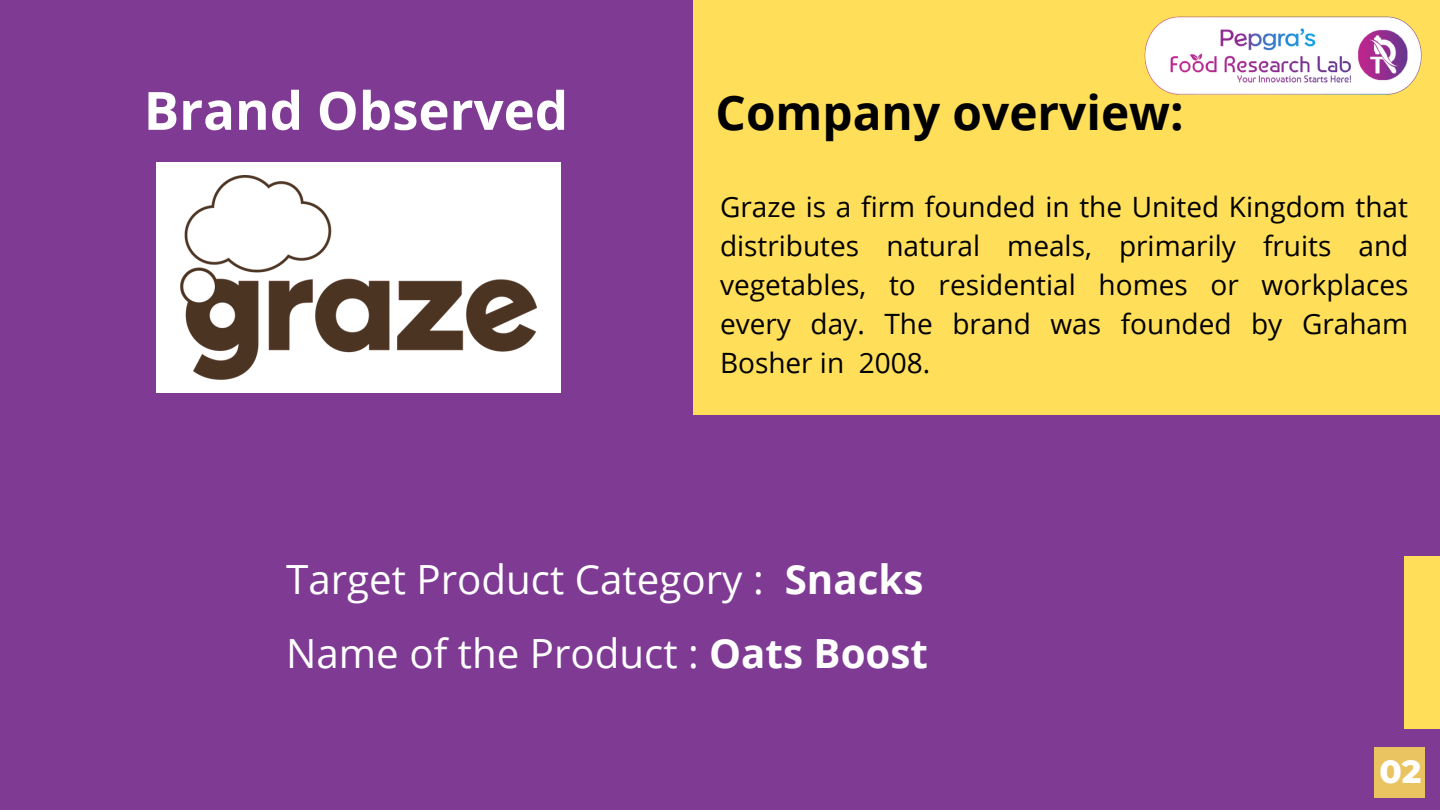
<style>
.page{position:relative;width:1440px;height:810px;background:#fff}
.page>*{position:absolute;margin:0;border:0;box-sizing:border-box;transform-origin:0 0}
.t1{font:700 52.8px "Open Sans";color:#fff}
.t2{font:700 47.8px "Open Sans";color:#000}
.t3{font:40.3px "Open Sans";color:#fff}
.t4{font:800 32.7px "Montserrat";color:#fff}
.t5{font:28px/39px "Open Sans";color:#000;text-align:justify}
.s1{font-weight:700}
</style>
<div class="page">
<div style="left:0;top:0;width:693px;height:434px;background:#7f3a94"></div>
<div style="left:156px;top:163px;width:405px;height:230px;background:#fff"></div>
<div style="left:0;top:415px;width:1440px;height:395px;background:#7f3a94"></div>
<div style="left:1404px;top:556px;width:36px;height:173px;background:#ffde59"></div>
<div style="left:693px;top:0;width:747px;height:415px;background:#ffde59"></div>
<img style="left:1144px;top:16px;width:278px;height:79px">
<div style="left:1375px;top:747px;width:50px;height:51px;background:#ebc462"></div>
<img style="left:180px;top:175px;width:356px;height:204px">
<p class="t1" style="left:144px;top:73px;width:426px">Brand Observed</p>
<p class="t2" style="left:716px;top:79px;width:470px">Company overview:</p>
<p class="t5" style="left:720px;top:186px;width:690px">Graze is a firm founded in the United Kingdom that distributes natural meals, primarily fruits and vegetables, to residential homes or workplaces every day. The brand was founded by Graham Bosher in 2008.</p>
<p class="t3" style="left:286px;top:551px;width:639px">Target Product Category : <span class="s1">Snacks</span></p>
<p class="t3" style="left:286px;top:625px;width:644px">Name of the Product : <span class="s1">Oats Boost</span></p>
<p class="t4" style="left:1380px;top:751px;width:43px">02</p>
</div>
